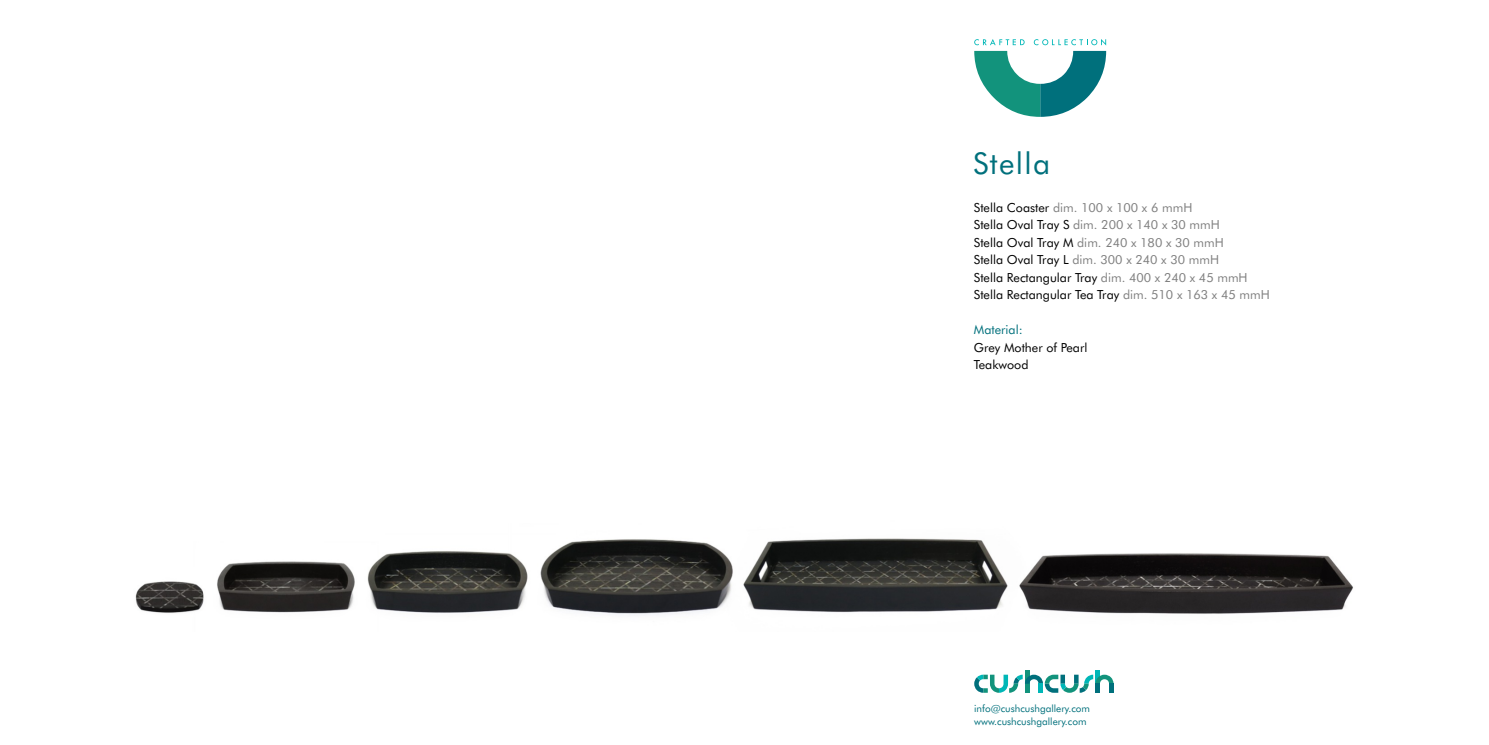
<style>
.page{position:relative;width:1489px;height:745px;background:#fff}
.page>*{position:absolute;margin:0;border:0;box-sizing:border-box;transform-origin:0 0}
.t1{font:30px "Futura BT";letter-spacing:.045em;color:#00707c}
.t2{font:12.5px/17.4px "Futura BT";color:#000}
.t3{font:12.5px "Futura BT";color:#00707c}
.t4{font:10px/12.6px "Futura BT";color:#00707c}
.s1{color:#808080}
</style>
<div class="page">
<svg style="left:974px;top:39px;width:50px;height:6px"></svg>
<svg style="left:1033px;top:39px;width:73px;height:6px"></svg>
<svg style="left:974px;top:51px;width:132px;height:66px"></svg>
<div style="left:1024px;top:669px;width:5px;height:23px;background:#12937c"></div>
<svg style="left:1095px;top:670px;width:4px;height:4px"></svg>
<svg style="left:974px;top:674px;width:139px;height:18px"></svg>
<img style="left:135px;top:538px;width:1218px;height:77px">
<h1 class="t1" style="left:973px;top:151px;width:79px">Stella</h1>
<p class="t2" style="left:973px;top:200px;width:297px">Stella Coaster <span class="s1">dim. 100 x 100 x 6 mmH<br></span>Stella Oval Tray S <span class="s1">dim. 200 x 140 x 30 mmH<br></span>Stella Oval Tray M <span class="s1">dim. 240 x 180 x 30 mmH<br></span>Stella Oval Tray L <span class="s1">dim. 300 x 240 x 30 mmH<br></span>Stella Rectangular Tray <span class="s1">dim. 400 x 240 x 45 mmH </span>Stella Rectangular Tea Tray <span class="s1">dim. 510 x 163 x 45 mmH</span></p>
<p class="t3" style="left:973px;top:324px;width:50px">Material:</p>
<p class="t2" style="left:973px;top:339px;width:115px">Grey Mother of Pearl<br>Teakwood</p>
<p class="t4" style="left:974px;top:702px;width:117px">info@cushcushgallery.com www.cushcushgallery.com</p>
</div>
